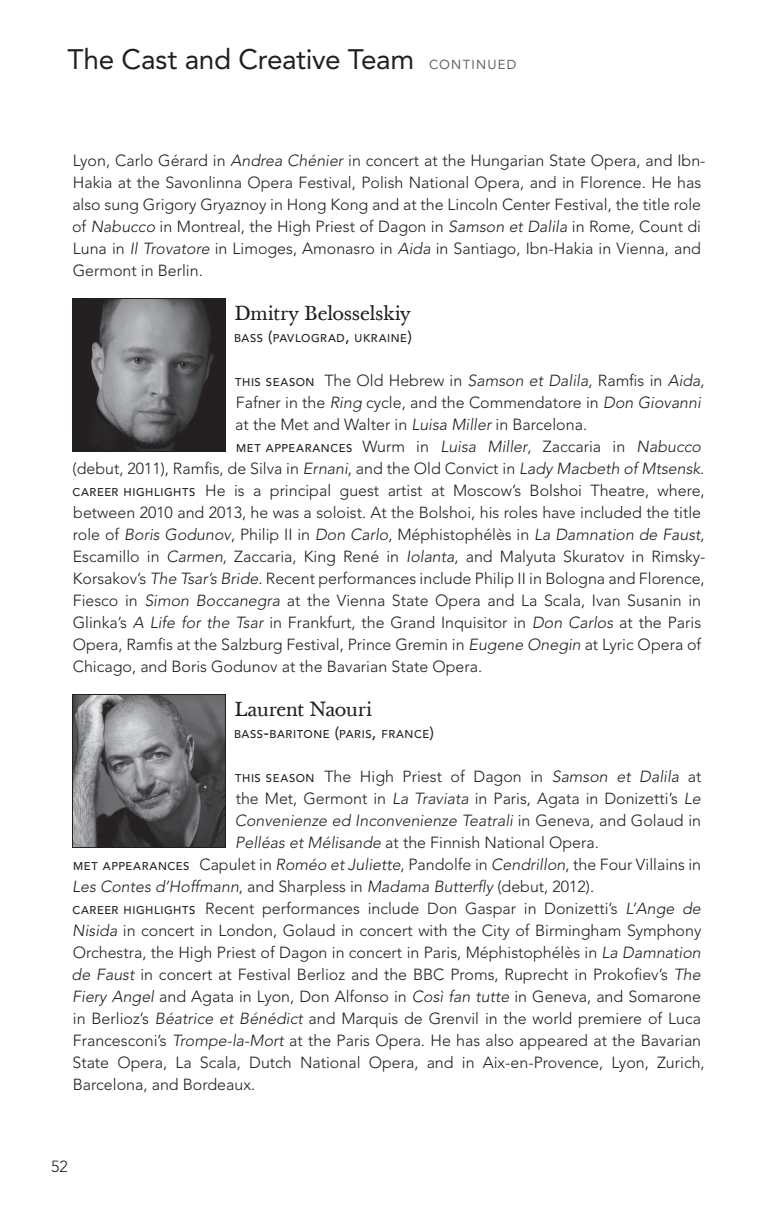
<style>
.page{position:relative;width:774px;height:1224px;background:#fff}
.page>*{position:absolute;margin:0;border:0;box-sizing:border-box;transform-origin:0 0}
.t1{font:28px "Avenir";letter-spacing:-.01em;color:#231f20}
.t2{font:20px "Baskerville Ten";letter-spacing:-.015em;color:#231f20}
.t3{font:300 16px/22px "Avenir";color:#231f20}
.t4{font:italic 300 16px "Avenir";color:#231f20}
.t5{font:500 11.2px "Avenir";letter-spacing:.045em;color:#231f20}
.s1{font-size:13px;color:#636366}
.s2{font-style:italic}
.s3{font-size:16px}
.s4{font-weight:500;font-size:11.2px}
.s5{font-weight:500;font-style:normal;font-size:11.2px}
.s6{font-style:normal}
</style>
<div class="page">
<img style="left:74px;top:696px;width:150px;height:150px">
<div style="left:72px;top:694px;width:154px;height:154px;border:1px solid #231f20"></div>
<img style="left:74px;top:300px;width:150px;height:150px">
<div style="left:72px;top:298px;width:154px;height:154px;border:1px solid #231f20"></div>
<h1 class="t1" style="left:68px;top:43px;width:450px">The Cast and Creative Team <span class="s1">CONTINUED</span></h1>
<p class="t3" style="left:72px;top:150px;width:635px">Lyon, Carlo Gérard in <span class="s2">Andrea Chénier</span> in concert at the Hungarian State Opera, and Ibn-Hakia at the Savonlinna Opera Festival, Polish National Opera, and in Florence. He has also sung Grigory Gryaznoy in Hong Kong and at the Lincoln Center Festival, the title role of <span class="s2">Nabucco</span> in Montreal, the High Priest of Dagon in <span class="s2">Samson et Dalila</span> in Rome, Count di Luna in <span class="s2">Il Trovatore</span> in Limoges, Amonasro in <span class="s2">Aida</span> in Santiago, Ibn-Hakia in Vienna, and Germont in Berlin.</p>
<p class="t2" style="left:234px;top:301px;width:178px">Dmitry Belosselskiy</p>
<p class="t5" style="left:234px;top:332px;width:179px">BASS <span class="s3">(</span>PAVLOGRAD<span class="s3">,</span> UKRAINE<span class="s3">)</span></p>
<p class="t3" style="left:235px;top:370px;width:471px"><span class="s4">THIS SEASON</span> The Old Hebrew in <span class="s2">Samson et Dalila</span>, Ramfis in <span class="s2">Aida</span>,</p>
<p class="t3" style="left:236px;top:392px;width:467px">Fafner in the <span class="s2">Ring</span> cycle, and the Commendatore in <span class="s2">Don Giovanni</span></p>
<p class="t3" style="left:235px;top:414px;width:353px">at the Met and Walter in <span class="s2">Luisa Miller</span> in Barcelona.</p>
<p class="t4" style="left:236px;top:437px;width:466px"><span class="s5">MET APPEARANCES</span> <span class="s6">Wurm in</span> Luisa Miller<span class="s6">, Zaccaria in</span> Nabucco</p>
<p class="t3" style="left:73px;top:458px;width:633px">(debut, 2011), Ramfis, de Silva in <span class="s2">Ernani</span>, and the Old Convict in <span class="s2">Lady Macbeth of Mtsensk</span>.</p>
<p class="t3" style="left:73px;top:480px;width:634px"><span class="s4">CAREER HIGHLIGHTS</span> He is a principal guest artist at Moscow’s Bolshoi Theatre, where,</p>
<p class="t3" style="left:73px;top:502px;width:629px">between 2010 and 2013, he was a soloist. At the Bolshoi, his roles have included the title</p>
<p class="t4" style="left:73px;top:525px;width:633px"><span class="s6">role of</span> Boris Godunov<span class="s6">, Philip II in</span> Don Carlo<span class="s6">, Méphistophélès in</span> La Damnation de Faust<span class="s6">,</span></p>
<p class="t3" style="left:73px;top:546px;width:634px">Escamillo in <span class="s2">Carmen</span>, Zaccaria, King René in <span class="s2">Iolanta</span>, and Malyuta Skuratov in Rimsky-</p>
<p class="t3" style="left:73px;top:568px;width:633px">Korsakov’s <span class="s2">The Tsar’s Bride</span>. Recent performances include Philip II in Bologna and Florence,</p>
<p class="t3" style="left:73px;top:590px;width:630px">Fiesco in <span class="s2">Simon Boccanegra</span> at the Vienna State Opera and La Scala, Ivan Susanin in</p>
<p class="t3" style="left:73px;top:612px;width:630px">Glinka’s <span class="s2">A Life for the Tsar</span> in Frankfurt, the Grand Inquisitor in <span class="s2">Don Carlos</span> at the Paris</p>
<p class="t3" style="left:73px;top:634px;width:630px">Opera, Ramfis at the Salzburg Festival, Prince Gremin in <span class="s2">Eugene Onegin</span> at Lyric Opera of</p>
<p class="t3" style="left:73px;top:656px;width:411px">Chicago, and Boris Godunov at the Bavarian State Opera.</p>
<p class="t2" style="left:234px;top:697px;width:140px">Laurent Naouri</p>
<p class="t5" style="left:234px;top:728px;width:202px">BASS<span class="s3">-</span>BARITONE <span class="s3">(</span>PARIS<span class="s3">,</span> FRANCE<span class="s3">)</span></p>
<p class="t3" style="left:235px;top:766px;width:468px"><span class="s4">THIS SEASON</span> The High Priest of Dagon in <span class="s2">Samson et Dalila</span> at</p>
<p class="t3" style="left:236px;top:788px;width:467px">the Met, Germont in <span class="s2">La Traviata</span> in Paris, Agata in Donizetti’s <span class="s2">Le</span></p>
<p class="t4" style="left:235px;top:811px;width:468px">Convenienze ed Inconvenienze Teatrali <span class="s6">in Geneva, and Golaud in</span></p>
<p class="t3" style="left:235px;top:832px;width:365px"><span class="s2">Pelléas et Mélisande</span> at the Finnish National Opera.</p>
<p class="t3" style="left:73px;top:854px;width:630px"><span class="s4">MET APPEARANCES</span> Capulet in <span class="s2">Roméo et Juliette</span>, Pandolfe in <span class="s2">Cendrillon</span>, the Four Villains in</p>
<p class="t4" style="left:72px;top:877px;width:523px">Les Contes d’Hoffmann<span class="s6">, and Sharpless in</span> Madama Butterfly <span class="s6">(debut, 2012).</span></p>
<p class="t3" style="left:73px;top:898px;width:630px"><span class="s4">CAREER HIGHLIGHTS</span> Recent performances include Don Gaspar in Donizetti’s <span class="s2">L’Ange de</span></p>
<p class="t3" style="left:72px;top:920px;width:631px"><span class="s2">Nisida</span> in concert in London, Golaud in concert with the City of Birmingham Symphony</p>
<p class="t3" style="left:73px;top:942px;width:630px">Orchestra, the High Priest of Dagon in concert in Paris, Méphistophélès in <span class="s2">La Damnation</span></p>
<p class="t3" style="left:72px;top:964px;width:631px"><span class="s2">de Faust</span> in concert at Festival Berlioz and the BBC Proms, Ruprecht in Prokofiev’s <span class="s2">The</span></p>
<p class="t3" style="left:72px;top:986px;width:630px"><span class="s2">Fiery Angel</span> and Agata in Lyon, Don Alfonso in <span class="s2">Così fan tutte</span> in Geneva, and Somarone</p>
<p class="t3" style="left:73px;top:1008px;width:630px">in Berlioz’s <span class="s2">Béatrice et Bénédict</span> and Marquis de Grenvil in the world premiere of Luca</p>
<p class="t3" style="left:73px;top:1030px;width:630px">Francesconi’s <span class="s2">Trompe-la-Mort</span> at the Paris Opera. He has also appeared at the Bavarian</p>
<p class="t3" style="left:72px;top:1052px;width:634px">State Opera, La Scala, Dutch National Opera, and in Aix-en-Provence, Lyon, Zurich,</p>
<p class="t3" style="left:73px;top:1074px;width:184px">Barcelona, and Bordeaux.</p>
<p class="t3" style="left:51px;top:1156px;width:18px">52</p>
</div>
